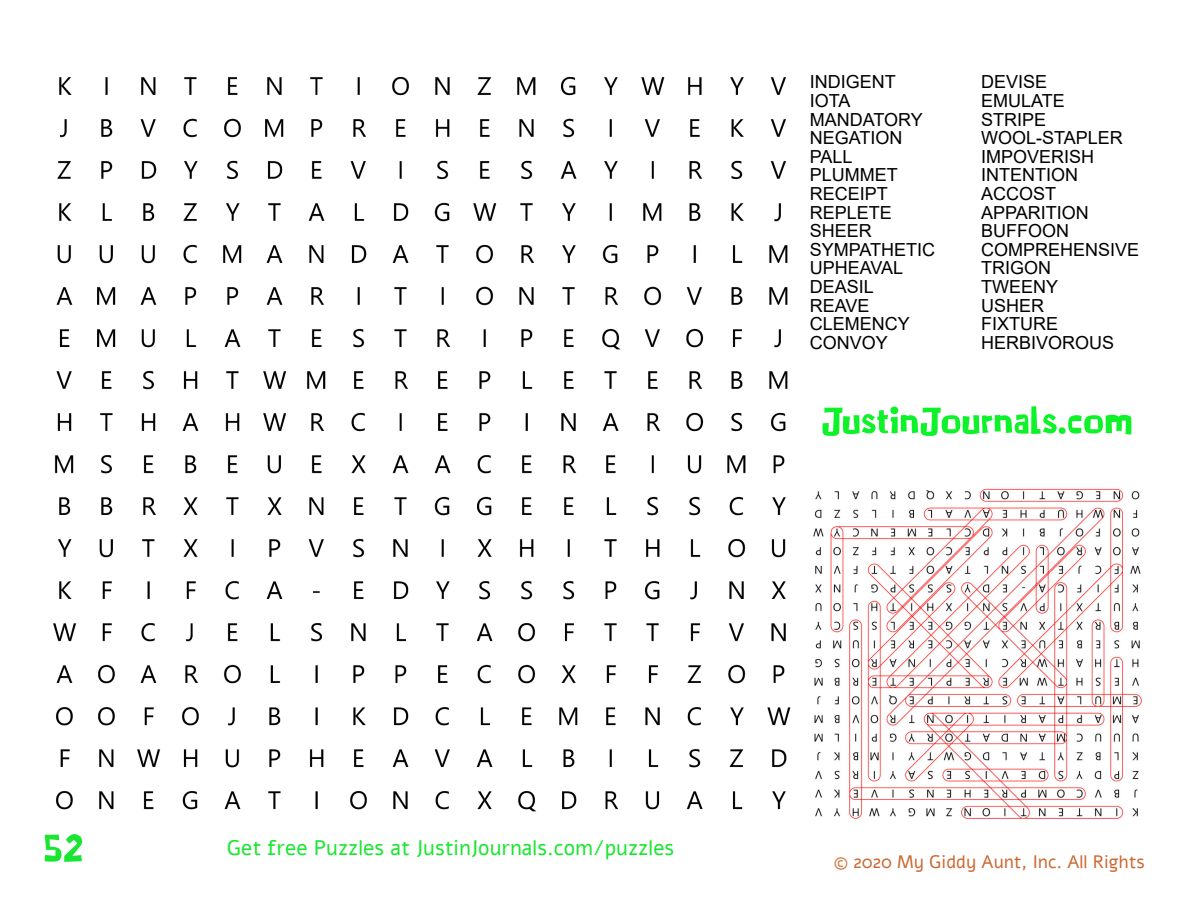
<style>
.page{position:relative;width:1188px;height:918px;background:#fff}
.page>*{position:absolute;margin:0;border:0;box-sizing:border-box;transform-origin:0 0}
.t1{font:54px "Milkie Wylkie";color:#0df228}
.t2{font:54px "Milkie Wylkie";color:#1ae631}
.t3{font:21px "Alef";color:#1ae631}
.t4{font:18px/18.6px "Arial";color:#000}
.t5{font:18px "Alef";color:#cc6933}
</style>
<div class="page">
<img style="left:813px;top:488px;width:329px;height:331px">
<img style="left:53px;top:77px;width:738px;height:735px">
<p class="t4" style="left:810px;top:75px;width:127px">INDIGENT<br>IOTA<br>MANDATORY<br>NEGATION<br>PALL<br>PLUMMET<br>RECEIPT<br>REPLETE<br>SHEER<br>SYMPATHETIC<br>UPHEAVAL<br>DEASIL<br>REAVE<br>CLEMENCY<br>CONVOY</p>
<p class="t4" style="left:981px;top:75px;width:160px">DEVISE<br>EMULATE<br>STRIPE<br>WOOL-STAPLER<br>IMPOVERISH<br>INTENTION<br>ACCOST<br>APPARITION<br>BUFFOON<br>COMPREHENSIVE<br>TRIGON<br>TWEENY<br>USHER<br>FIXTURE<br>HERBIVOROUS</p>
<h1 class="t1" style="left:821px;top:390px;width:313px">JustinJournals.com</h1>
<h1 class="t2" style="left:43px;top:818px;width:42px">52</h1>
<p class="t3" style="left:227px;top:838px;width:449px">Get free Puzzles at JustinJournals.com/puzzles</p>
<p class="t5" style="left:834px;top:853px;width:313px">© 2020 My Giddy Aunt, Inc. All Rights</p>
</div>
